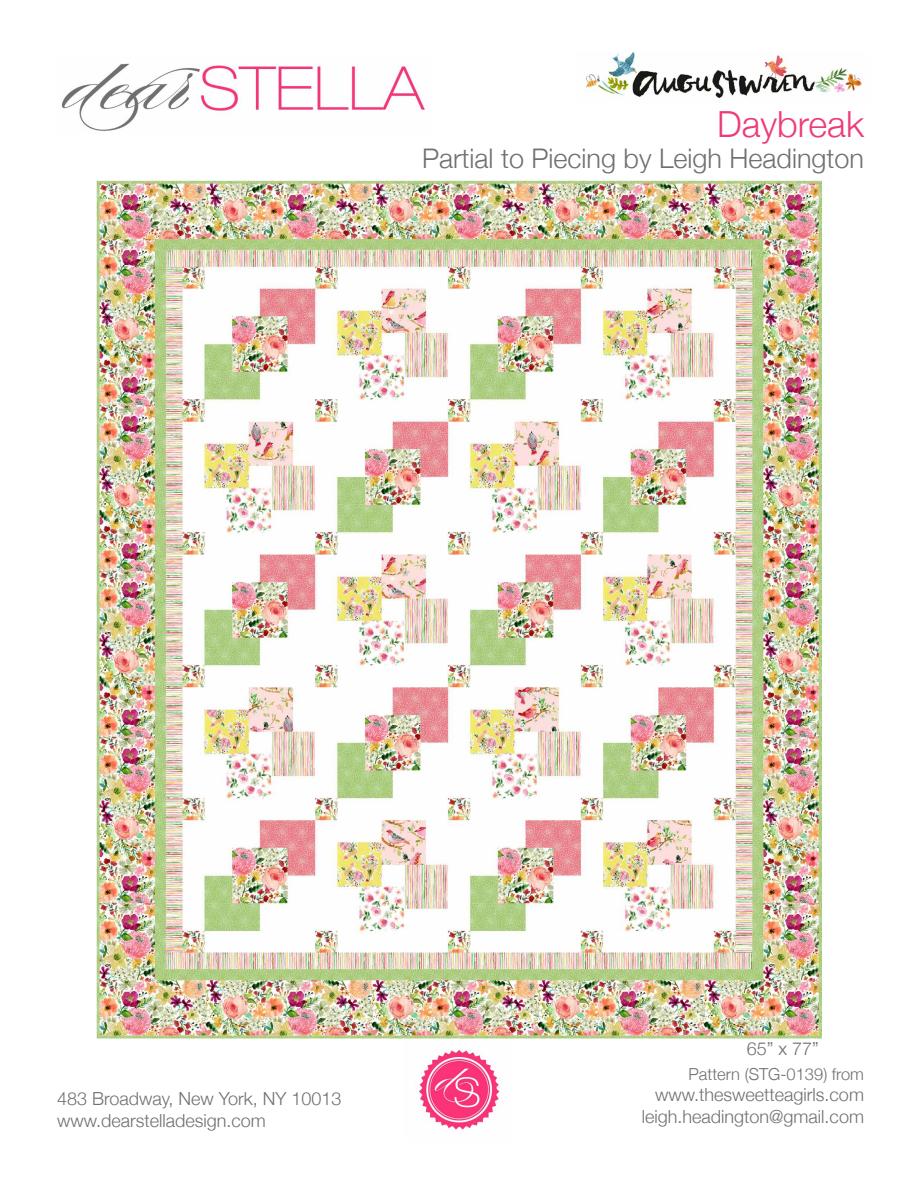
<style>
.page{position:relative;width:918px;height:1188px;background:#fff}
.page>*{position:absolute;margin:0;border:0;box-sizing:border-box;transform-origin:0 0}
.t1{font:300 36px "Helvetica Neue";color:#ee3b7a}
.t2{font:300 27px "Helvetica Neue";color:#6f7070}
.t3{font:300 18px/21.6px "Helvetica Neue";color:#6f7070}
.t4{font:300 16.5px "Helvetica Neue";color:#6f7070}
</style>
<div class="page">
<img style="left:61px;top:63px;width:365px;height:68px">
<img style="left:415px;top:1048px;width:87px;height:83px">
<img style="left:96px;top:180px;width:726px;height:859px">
<img style="left:585px;top:52px;width:277px;height:46px">
<h1 class="t1" style="left:717px;top:96px;width:148px">Daybreak</h1>
<h2 class="t2" style="left:422px;top:137px;width:444px">Partial to Piecing by Leigh Headington</h2>
<p class="t3" style="left:57px;top:1087px;width:286px">483 Broadway, New York, NY 10013 www.dearstelladesign.com</p>
<p class="t3" style="left:747px;top:1036px;width:74px">65” x 77”</p>
<p class="t4" style="left:689px;top:1061px;width:177px">Pattern (STG-0139) from</p>
<p class="t3" style="left:642px;top:1083px;width:224px;text-align:right">www.thesweetteagirls.com leigh.headington@gmail.com</p>
</div>
